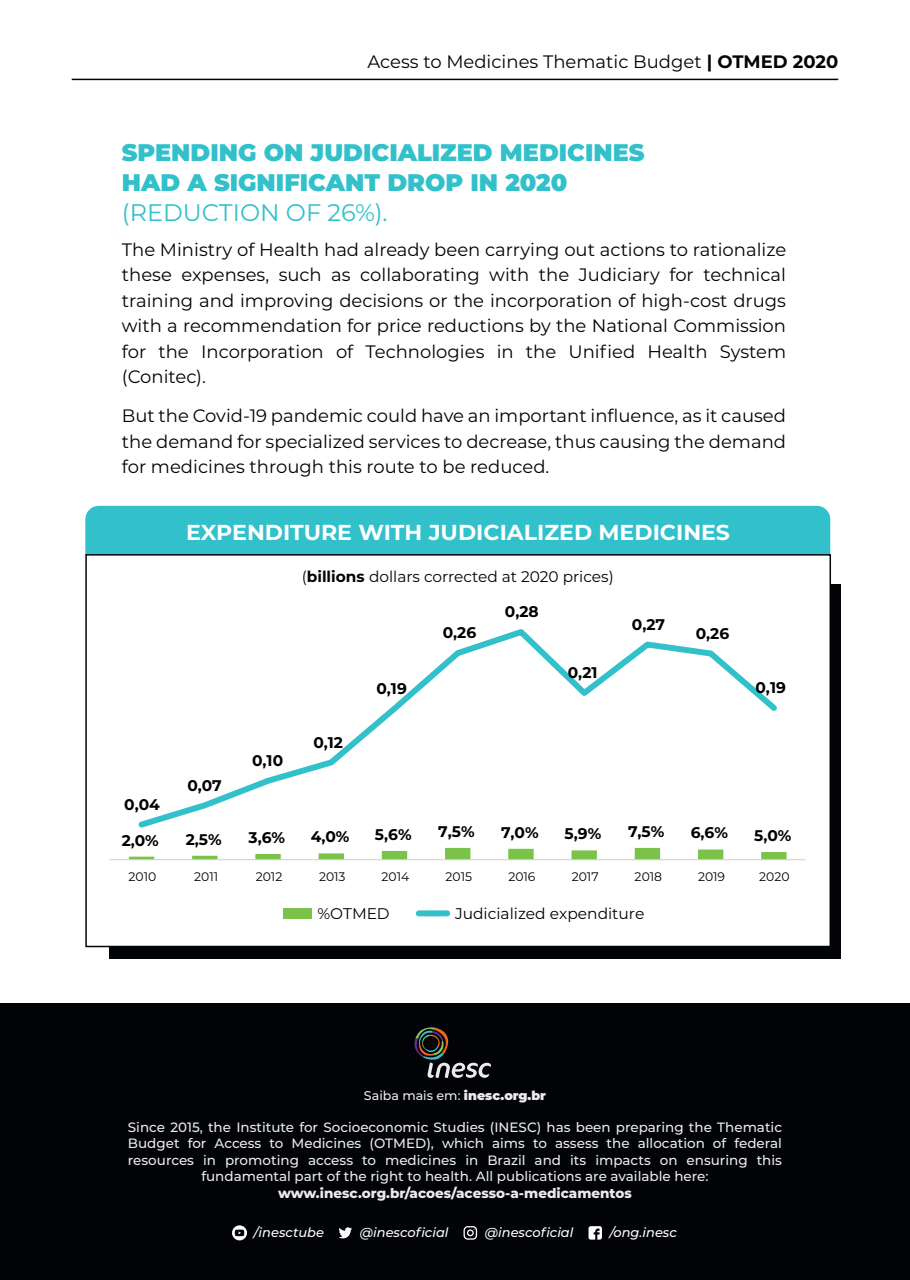
<style>
.page{position:relative;width:910px;height:1280px;background:#fff}
.page>*{position:absolute;margin:0;border:0;box-sizing:border-box;transform-origin:0 0}
.t1{font:900 24px/30px "Montserrat";color:#32c0cb}
.t2{font:24px "Montserrat";color:#32c0cb}
.t3{font:700 21.6px "Montserrat";color:#fff}
.t4{font:18px/25.5px "Montserrat";color:#020307;text-align:justify}
.t5{font:700 15.45px "Montserrat";color:#000001}
.t6{font:15.45px "Montserrat";color:#000001}
.t7{font:15.3px "Montserrat";color:#020307}
.t8{font:500 13.5px/16.5px "Montserrat";color:#ebebed;text-align:center}
.t9{font:800 13.5px "Montserrat";color:#ebebed}
.t10{font:italic 500 13.05px "Montserrat";color:#fff}
.t11{font:500 12.6px "Montserrat";color:#ebebed}
.t12{font:12.3px "Montserrat";color:#000001}
.s1{font-weight:700}
.s2{font-weight:900}
</style>
<div class="page">
<div style="left:0;top:1004px;width:910px;height:276px;background:#020307"></div>
<svg style="left:414px;top:1027px;width:77px;height:51px"></svg>
<hr style="left:72px;top:79px;width:766px;height:1px;background:#020307">
<div style="left:85px;top:506px;width:745px;height:48px;background:#32c0cb"></div>
<div style="left:110px;top:584px;width:731px;height:374px;background:#020307"></div>
<div style="left:85px;top:554px;width:746px;height:393px;background:#fff;border:2px solid #030508"></div>
<svg style="left:129px;top:848px;width:658px;height:11px"></svg>
<hr style="left:110px;top:859px;width:695px;height:1px;background:#cfd1d0">
<svg style="left:138px;top:629px;width:639px;height:199px"></svg>
<div style="left:283px;top:908px;width:28px;height:10px;background:#7ac249"></div>
<div style="left:419px;top:910px;width:28px;height:6px;background:#32c0cb"></div>
<svg style="left:339px;top:1227px;width:13px;height:11px"></svg>
<svg style="left:464px;top:1226px;width:13px;height:14px"></svg>
<svg style="left:588px;top:1226px;width:14px;height:13px"></svg>
<svg style="left:232px;top:1225px;width:15px;height:15px"></svg>
<p class="t4" style="left:367px;top:48px;width:472px">Acess to Medicines Thematic Budget <span class="s1">| OTMED 2020</span></p>
<h1 class="t1" style="left:122px;top:136px;width:524px">SPENDING ON JUDICIALIZED MEDICINES<br>HAD A SIGNIFICANT DROP IN 2020</h1>
<h1 class="t2" style="left:122px;top:196px;width:267px">(REDUCTION OF 26%).</h1>
<p class="t4" style="left:122px;top:236px;width:666px">The Ministry of Health had already been carrying out actions to rationalize these expenses, such as collaborating with the Judiciary for technical training and improving decisions or the incorporation of high-cost drugs with a recommendation for price reductions by the National Commission for the Incorporation of Technologies in the Unified Health System (Conitec).</p>
<p class="t4" style="left:122px;top:403px;width:666px">But the Covid-19 pandemic could have an important influence, as it caused the demand for specialized services to decrease, thus causing the demand for medicines through this route to be reduced.</p>
<p class="t3" style="left:186px;top:517px;width:545px">EXPENDITURE WITH JUDICIALIZED MEDICINES</p>
<p class="t7" style="left:302px;top:565px;width:314px">(<span class="s1">billions</span> dollars corrected at 2020 prices)</p>
<p class="t5" style="left:124px;top:793px;width:37px">0,04</p>
<p class="t5" style="left:187px;top:774px;width:36px">0,07</p>
<p class="t5" style="left:252px;top:749px;width:32px">0,10</p>
<p class="t5" style="left:313px;top:731px;width:31px">0,12</p>
<p class="t5" style="left:376px;top:677px;width:32px">0,19</p>
<p class="t5" style="left:443px;top:622px;width:35px">0,26</p>
<p class="t5" style="left:505px;top:601px;width:35px">0,28</p>
<p class="t5" style="left:568px;top:661px;width:31px">0,21</p>
<p class="t5" style="left:632px;top:613px;width:35px">0,27</p>
<p class="t5" style="left:696px;top:622px;width:35px">0,26</p>
<p class="t5" style="left:755px;top:676px;width:32px">0,19</p>
<p class="t5" style="left:122px;top:829px;width:39px">2,0%</p>
<p class="t5" style="left:186px;top:828px;width:37px">2,5%</p>
<p class="t5" style="left:249px;top:826px;width:38px">3,6%</p>
<p class="t5" style="left:311px;top:826px;width:40px">4,0%</p>
<p class="t5" style="left:375px;top:823px;width:38px">5,6%</p>
<p class="t5" style="left:438px;top:820px;width:38px">7,5%</p>
<p class="t5" style="left:501px;top:821px;width:39px">7,0%</p>
<p class="t5" style="left:565px;top:823px;width:38px">5,9%</p>
<p class="t5" style="left:628px;top:820px;width:38px">7,5%</p>
<p class="t5" style="left:691px;top:822px;width:39px">6,6%</p>
<p class="t5" style="left:754px;top:824px;width:39px">5,0%</p>
<p class="t12" style="left:129px;top:868px;width:29px">2010</p>
<p class="t12" style="left:194px;top:868px;width:26px">2011</p>
<p class="t12" style="left:256px;top:868px;width:28px">2012</p>
<p class="t12" style="left:319px;top:868px;width:28px">2013</p>
<p class="t12" style="left:382px;top:868px;width:29px">2014</p>
<p class="t12" style="left:445px;top:868px;width:28px">2015</p>
<p class="t12" style="left:508px;top:868px;width:29px">2016</p>
<p class="t12" style="left:572px;top:868px;width:28px">2017</p>
<p class="t12" style="left:635px;top:868px;width:29px">2018</p>
<p class="t12" style="left:698px;top:868px;width:29px">2019</p>
<p class="t12" style="left:759px;top:868px;width:32px">2020</p>
<p class="t6" style="left:317px;top:903px;width:74px">%OTMED</p>
<p class="t6" style="left:455px;top:903px;width:191px">Judicialized expenditure</p>
<p class="t11" style="left:364px;top:1087px;width:184px">Saiba mais em: <span class="s2">inesc.org.br</span></p>
<p class="t8" style="left:128px;top:1118px;width:656px">Since 2015, the Institute for Socioeconomic Studies (INESC) has been preparing the Thematic Budget for Access to Medicines (OTMED), which aims to assess the allocation of federal resources in promoting access to medicines in Brazil and its impacts on ensuring this fundamental part of the right to health. All publications are available here:</p>
<p class="t9" style="left:278px;top:1183px;width:355px">www.inesc.org.br/acoes/acesso-a-medicamentos</p>
<p class="t10" style="left:254px;top:1223px;width:72px">/inesctube</p>
<p class="t10" style="left:360px;top:1223px;width:90px">@inescoficial</p>
<p class="t10" style="left:485px;top:1223px;width:90px">@inescoficial</p>
<p class="t10" style="left:610px;top:1223px;width:69px">/ong.inesc</p>
</div>
